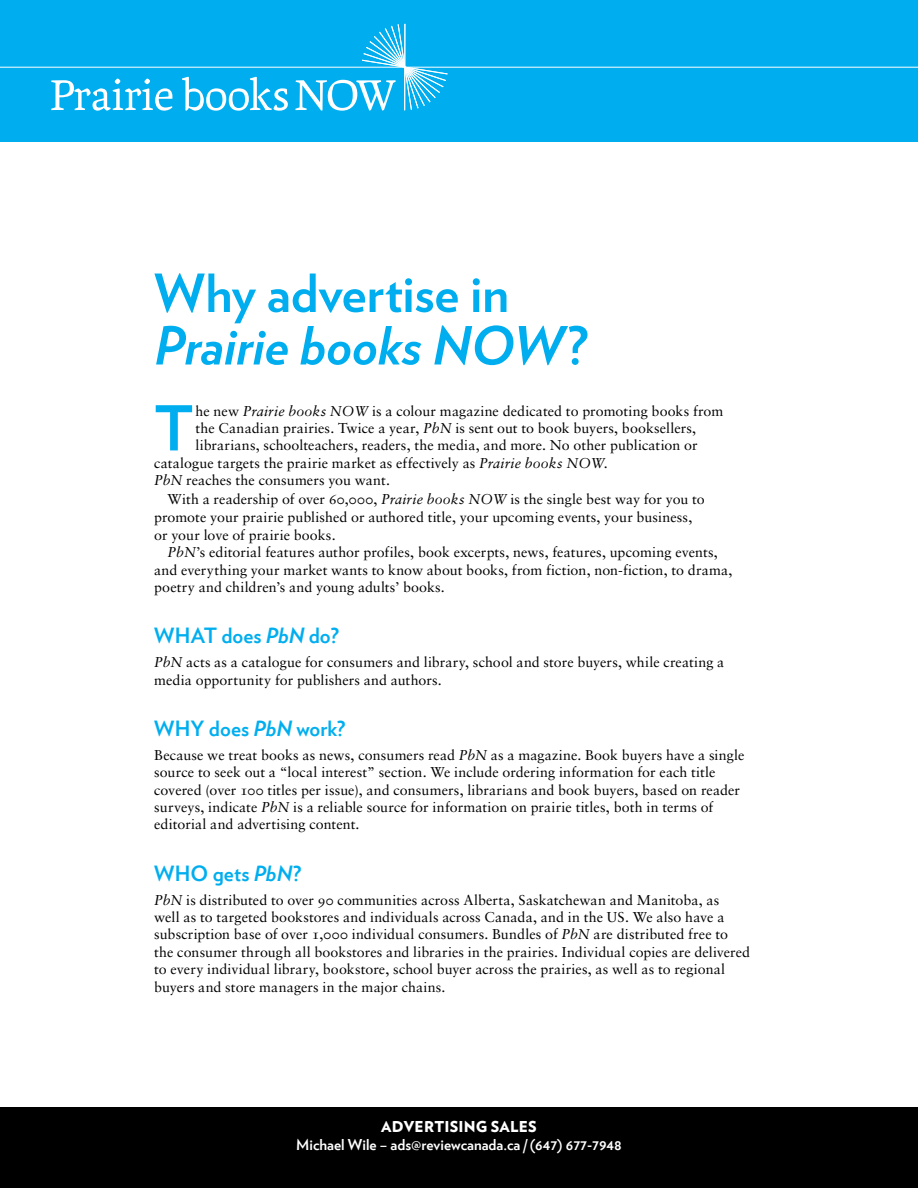
<style>
.page{position:relative;width:918px;height:1188px;background:#fff}
.page>*{position:absolute;margin:0;border:0;box-sizing:border-box;transform-origin:0 0}
.t1{font:700 61.8px "Verlag";color:#00aeef}
.t2{font:700 52.5px/52.5px "Verlag";letter-spacing:-.005em;color:#00aeef}
.t3{font:700 21px "Verlag";letter-spacing:.005em;color:#00aeef}
.t4{font:700 15px "Verlag";color:#fff}
.t5{font:900 15px "Verlag";letter-spacing:.015em;color:#fff}
.t6{font:14.25px/17.4px "Sabon LT Std";letter-spacing:.005em;color:#000}
.s1{font-style:italic}
</style>
<div class="page">
<div style="left:0;top:0;width:918px;height:141px;background:#00aeef"></div>
<hr style="left:0;top:67px;width:918px;height:1px;background:#fff">
<svg style="left:51px;top:79px;width:121px;height:32px"></svg>
<svg style="left:182px;top:77px;width:106px;height:34px"></svg>
<svg style="left:295px;top:24px;width:153px;height:87px"></svg>
<div style="left:0;top:1107px;width:918px;height:81px;background:#000"></div>
<h2 class="t2" style="left:154px;top:264px;width:436px">Why advertise in<br><span class="s1">Prairie books NOW</span>?</h2>
<h1 class="t1" style="left:154px;top:380px;width:41px">T</h1>
<p class="t6" style="left:196px;top:402px;width:529px">he new <span class="s1">Prairie books NOW</span> is a colour magazine dedicated to promoting books from</p>
<p class="t6" style="left:196px;top:419px;width:502px">the Canadian prairies. Twice a year, <span class="s1">PbN</span> is sent out to book buyers, booksellers,</p>
<p class="t6" style="left:196px;top:437px;width:504px">librarians, schoolteachers, readers, the media, and more. No other publication or</p>
<p class="t6" style="left:154px;top:454px;width:455px">catalogue targets the prairie market as effectively as <span class="s1">Prairie books NOW</span>.</p>
<p class="t6" style="left:154px;top:471px;width:237px"><span class="s1">PbN</span> reaches the consumers you want.</p>
<p class="t6" style="left:154px;top:490px;width:552px;line-height:18px;text-indent:13px">With a readership of over 60,000, <span class="s1">Prairie books NOW</span> is the single best way for you to promote your prairie published or authored title, your upcoming events, your business, or your love of prairie books.</p>
<p class="t6" style="left:154px;top:544px;width:580px;text-indent:13px"><span class="s1">PbN</span>’s editorial features author profiles, book excerpts, news, features, upcoming events, and everything your market wants to know about books, from fiction, non-fiction, to drama, poetry and children’s and young adults’ books.</p>
<h3 class="t3" style="left:154px;top:619px;width:186px">WHAT does <span class="s1">PbN</span> do?</h3>
<p class="t6" style="left:154px;top:654px;width:572px"><span class="s1">PbN</span> acts as a catalogue for consumers and library, school and store buyers, while creating a media opportunity for publishers and authors.</p>
<h3 class="t3" style="left:154px;top:712px;width:193px">WHY does <span class="s1">PbN</span> work?</h3>
<p class="t6" style="left:154px;top:746px;width:592px">Because we treat books as news, consumers read <span class="s1">PbN</span> as a magazine. Book buyers have a single source to seek out a “local interest” section. We include ordering information for each title covered (over 100 titles per issue), and consumers, librarians and book buyers, based on reader surveys, indicate <span class="s1">PbN</span> is a reliable source for information on prairie titles, both in terms of editorial and advertising content.</p>
<h3 class="t3" style="left:154px;top:856px;width:149px">WHO gets <span class="s1">PbN</span>?</h3>
<p class="t6" style="left:154px;top:891px;width:598px"><span class="s1">PbN</span> is distributed to over 90 communities across Alberta, Saskatchewan and Manitoba, as<br>well as to targeted bookstores and individuals across Canada, and in the US. We also have a subscription base of over 1,000 individual consumers. Bundles of <span class="s1">PbN</span> are distributed free to the consumer through all bookstores and libraries in the prairies. Individual copies are delivered to every individual library, bookstore, school buyer across the prairies, as well as to regional buyers and store managers in the major chains.</p>
<p class="t5" style="left:381px;top:1115px;width:157px">ADVERTISING SALES</p>
<p class="t4" style="left:296px;top:1133px;width:327px">Michael Wile – ads@reviewcanada.ca / (647) 677-7948</p>
</div>
